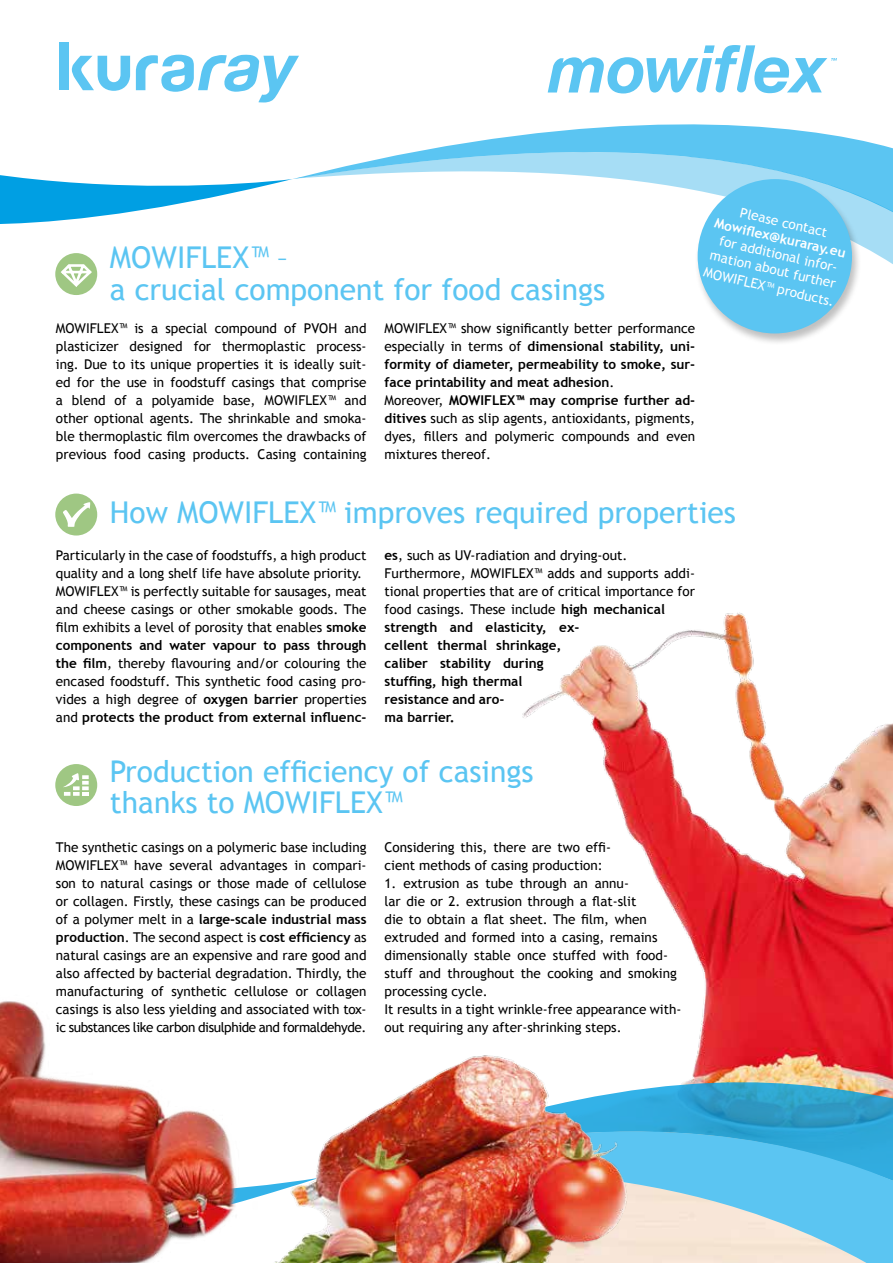
<style>
.page{position:relative;width:893px;height:1263px;background:#fff}
.page>*{position:absolute;margin:0;border:0;box-sizing:border-box;transform-origin:0 0}
.t1{font:30px/31.5px "Trebuchet MS";color:#5bc5f2}
.t2{font:13.65px/16px "Trebuchet MS";color:#fff;text-align:center}
.t3{font:700 13.65px "Trebuchet MS";color:#fff}
.t4{font:13.5px/18px "Trebuchet MS";color:#000}
.s1{font-weight:700}
</style>
<div class="page">
<img style="left:522px;top:612px;width:371px;height:450px">
<svg style="left:548px;top:45px;width:289px;height:48px"></svg>
<div style="left:59px;top:43px;width:9px;height:47px;background:#5bc5f2"></div>
<svg style="left:72px;top:56px;width:58px;height:35px"></svg>
<svg style="left:136px;top:55px;width:163px;height:47px"></svg>
<svg style="left:0;top:175px;width:292px;height:49px"></svg>
<svg style="left:531px;top:124px;width:293px;height:10px;fill:#5bc5f2"></svg>
<svg style="left:292px;top:134px;width:601px;height:130px"></svg>
<img style="left:651px;top:1062px;width:242px;height:40px">
<svg style="left:651px;top:1102px;width:242px;height:161px;background:#74c2e1"></svg>
<img style="left:314px;top:1036px;width:337px;height:227px">
<img style="left:0;top:1001px;width:314px;height:262px">
<div style="left:55px;top:253px;width:42px;height:42px;background:#9fc783;border-radius:50%"></div>
<div style="left:55px;top:494px;width:42px;height:41px;background:#9fc783;border-radius:50%"></div>
<div style="left:55px;top:764px;width:42px;height:42px;background:#9fc783;border-radius:50%"></div>
<svg style="left:59px;top:264px;width:35px;height:26px"></svg>
<svg style="left:63px;top:502px;width:27px;height:25px"></svg>
<svg style="left:63px;top:773px;width:26px;height:23px"></svg>
<div style="left:694px;top:179px;width:168px;height:167px;background:#000;opacity:.25"></div>
<div style="left:698px;top:179px;width:154px;height:154px;background:#5bc5f2;border-radius:50%"></div>
<h1 class="t1" style="left:110px;top:242px;width:497px">MOWIFLEX™ –<br>a crucial component for food casings</h1>
<p class="t4" style="left:56px;top:319px;width:312px;text-align:justify">MOWIFLEX™ is a special compound of PVOH and plasticizer designed for thermoplastic process&shy;ing. Due to its unique properties it is ideally suit&shy;ed for the use in foodstuff casings that comprise a blend of a polyamide base, MOWIFLEX™ and other optional agents. The shrinkable and smoka&shy;ble thermoplastic film overcomes the drawbacks of previous food casing products. Casing containing</p>
<p class="t4" style="left:385px;top:319px;width:312px">MOWIFLEX™ show significantly better performance especially in terms of <span class="s1">dimensional stability, uni&shy;formity of diameter, permeability to smoke, sur&shy;face printability and meat adhesion</span>.<br>Moreover, <span class="s1">MOWIFLEX™ may comprise further ad&shy;ditives</span> such as slip agents, antioxidants, pigments, dyes, fillers and polymeric compounds and even mixtures thereof.</p>
<p class="t2" style="left:742px;top:205px;width:91px;rotate:13deg">Please contact</p>
<p class="t3" style="left:717px;top:214px;width:136px;rotate:13deg">Mowifl ex@kuraray.eu</p>
<p class="t2" style="left:716px;top:231px;width:130px;rotate:13deg">for additional infor&shy;mation about further</p>
<p class="t2" style="left:706px;top:264px;width:135px;rotate:13deg">MOWIFLEX™ products.</p>
<h1 class="t1" style="left:110px;top:497px;width:628px">How MOWIFLEX™ improves required properties</h1>
<p class="t4" style="left:56px;top:547px;width:312px">Particularly in the case of foodstuffs, a high product quality and a long shelf life have absolute priority.<br>MOWIFLEX™ is perfectly suitable for sausages, meat and cheese casings or other smokable goods. The film exhibits a level of porosity that enables <span class="s1">smoke components and water vapour to pass through the film</span>, thereby flavouring and/or colouring the encased foodstuff. This synthetic food casing pro&shy;vides a high degree of <span class="s1">oxygen barrier</span> properties and <span class="s1">protects the product from external influenc-</span></p>
<p class="t4" style="left:385px;top:547px;width:312px"><span class="s1">es</span>, such as UV-radiation and drying-out.<br>Furthermore, MOWIFLEX™ adds and supports addi&shy;tional properties that are of critical importance for food casings. These include <span class="s1">high mechanical strength and elasticity, ex-<br>cellent thermal shrinkage,<br>caliber stability during<br>stuffing, high thermal<br>resistance and aro-<br>ma barrier.</span></p>
<h1 class="t1" style="left:110px;top:756px;width:425px">Production efficiency of casings thanks to MOWIFLEX™</h1>
<p class="t4" style="left:56px;top:838px;width:312px;text-align:justify">The synthetic casings on a polymeric base including MOWIFLEX™ have several advantages in compari&shy;son to natural casings or those made of cellulose or collagen. Firstly, these casings can be produced of a polymer melt in a <span class="s1">large-scale industrial mass production</span>. The second aspect is <span class="s1">cost efficiency</span> as natural casings are an expensive and rare good and also affected by bacterial degradation. Thirdly, the manufacturing of synthetic cellulose or collagen casings is also less yielding and associated with tox&shy;ic substances like carbon disulphide and formaldehyde.</p>
<p class="t4" style="left:385px;top:838px;width:228px">Considering this, there are two effi&shy;cient methods of casing production:</p>
<p class="t4" style="left:385px;top:874px;width:298px">1. extrusion as tube through an annu-<br>lar die or 2. extrusion through a flat-slit<br>die to obtain a flat sheet. The film, when extruded and formed into a casing, remains dimensionally stable once stuffed with food&shy;stuff and throughout the cooking and smoking processing cycle.<br>It results in a tight wrinkle-free appearance with&shy;out requiring any after-shrinking steps.</p>
</div>
